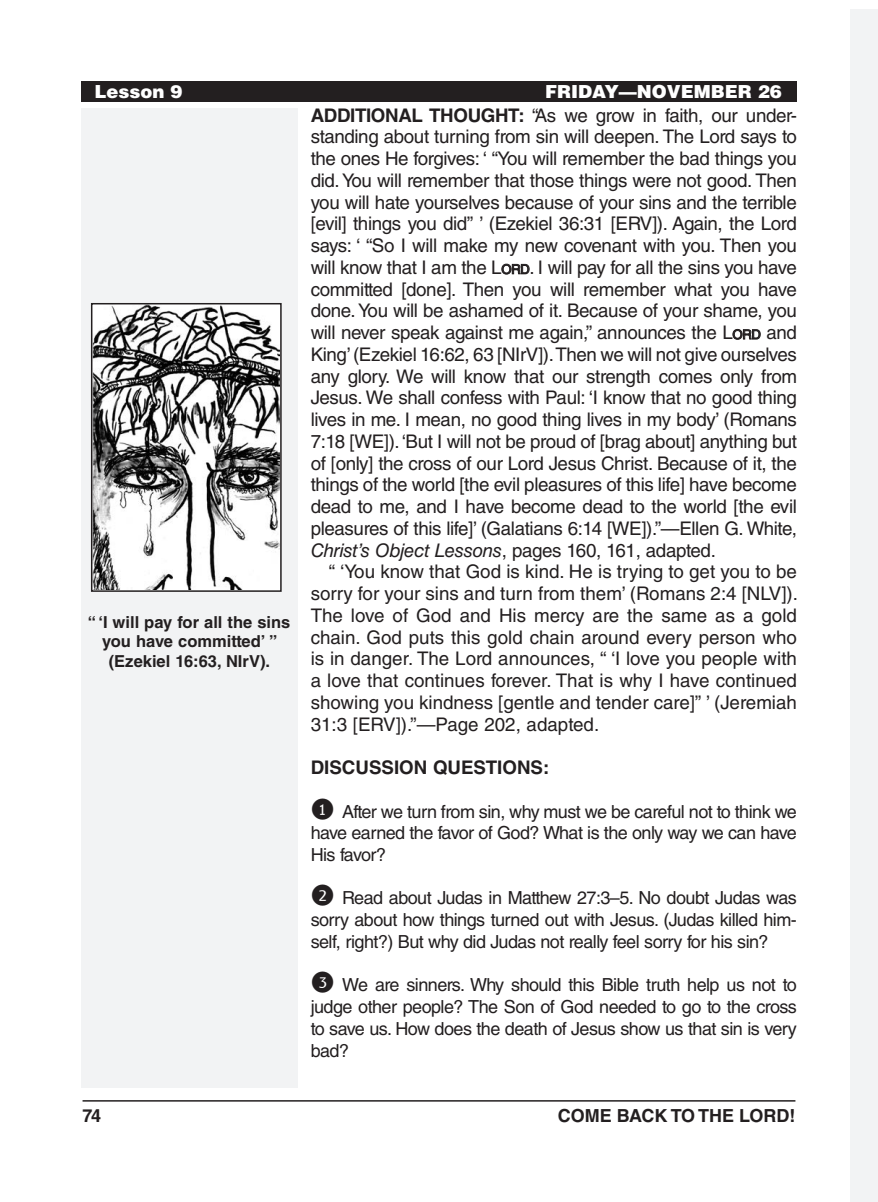
<style>
.page{position:relative;width:878px;height:1202px;background:#fff}
.page>*{position:absolute;margin:0;border:0;box-sizing:border-box;transform-origin:0 0}
.Body_Text_NoIndent{font:18.75px/21.8px "Helvetica LT Std";letter-spacing:-.02em;color:#231f20;text-align:justify}
.Body_Text{font:18.75px/21.8px "Helvetica LT Std";color:#231f20;text-align:justify}
.Body_Text_NoIndent_B{font:700 18.75px "Helvetica LT Std";color:#231f20}
.Friday_Questions{font:18px/21.8px "Helvetica LT Std";letter-spacing:-.03em;color:#231f20;text-align:justify}
.Running_Head_-_Right{font:900 18px "Helvetica LT Std";color:#fff}
.t1{font:700 18px "Helvetica LT Std";color:#231f20}
.Image_Captions{font:700 16.5px/19.5px "Helvetica LT Std";color:#231f20;text-align:center}
.s1{font-weight:700}
.s2{font-size:13.2px}
.s3{font-style:italic}
</style>
<div class="page">
<hr style="left:82px;top:1100px;width:713px;height:1px;background:#231f20">
<div style="left:81px;top:108px;width:216px;height:979px;background:#f2f3f4"></div>
<div style="left:81px;top:81px;width:715px;height:20px;background:#231f20"></div>
<svg style="left:501px;top:264px;width:28px;height:10px"></svg>
<svg style="left:732px;top:329px;width:28px;height:10px"></svg>
<div style="left:850px;top:9px;width:28px;height:1193px;background:#f2f3f4"></div>
<img style="left:94px;top:306px;width:185px;height:283px">
<div style="left:91px;top:303px;width:191px;height:289px;border:2px solid #231f20"></div>
<p class="Running_Head_-_Right" style="left:94px;top:79px;width:90px">Lesson 9</p>
<p class="Running_Head_-_Right" style="left:545px;top:79px;width:238px">FRIDAY—NOVEMBER 26</p>
<p class="Body_Text_NoIndent" style="left:310px;top:104px;width:488px"><span class="s1">ADDITIONAL THOUGHT:</span> “As we grow in faith, our under&shy;standing about turning from sin will deepen. The Lord says to the ones He forgives: ‘ “You will remember the bad things you did. You will remember that those things were not good. Then you will hate yourselves because of your sins and the terrible [evil] things you did” ’ (Ezekiel 36:31 [ERV]). Again, the Lord says: ‘ “So I will make my new covenant with you. Then you will know that I am the L<span class="s2">ORD</span>. I will pay for all the sins you have committed [done]. Then you will remember what you have done. You will be ashamed of it. Because of your shame, you will never speak against me again,” announces the L<span class="s2">ORD</span> and King’ (Ezekiel 16:62, 63 [NIrV]). Then we will not give ourselves any glory. We will know that our strength comes only from Jesus. We shall confess with Paul: ‘I know that no good thing lives in me. I mean, no good thing lives in my body’ (Romans 7:18 [WE]). ‘But I will not be proud of [brag about] anything but of [only] the cross of our Lord Jesus Christ. Because of it, the things of the world [the evil pleasures of this life] have become dead to me, and I have become dead to the world [the evil pleasures of this life]’ (Galatians 6:14 [WE]).”—Ellen G. White, <span class="s3">Christ’s Object Lessons</span>, pages 160, 161, adapted.</p>
<p class="Body_Text" style="left:310px;top:561px;width:489px;text-indent:18px">“ ‘You know that God is kind. He is trying to get you to be sorry for your sins and turn from them’ (Romans 2:4 [NLV]).<br>The love of God and His mercy are the same as a gold chain. God puts this gold chain around every person who is in danger. The Lord announces, “ ‘I love you people with a love that continues forever. That is why I have continued showing you kindness [gentle and tender care]” ’ (Jeremiah 31:3 [ERV]).”—Page 202, adapted.</p>
<p class="Body_Text_NoIndent_B" style="left:310px;top:756px;width:240px">DISCUSSION QUESTIONS:</p>
<p class="Friday_Questions" style="left:310px;top:800px;width:488px;text-indent:31px">After we turn from sin, why must we be careful not to think we have earned the favor of God? What is the only way we can have His favor?</p>
<p class="Friday_Questions" style="left:310px;top:887px;width:488px;text-indent:31px">Read about Judas in Matthew 27:3–5. No doubt Judas was sorry about how things turned out with Jesus. (Judas killed him&shy;self, right?) But why did Judas not really feel sorry for his sin?</p>
<p class="Friday_Questions" style="left:310px;top:974px;width:487px">✓ We are sinners. Why should this Bible truth help us not to judge other people? The Son of God needed to go to the cross to save us. How does the death of Jesus show us that sin is very bad?</p>
<p class="Image_Captions" style="left:88px;top:612px;width:204px">“ ‘I will pay for all the sins you have committed’ ” (Ezekiel 16:63, NIrV).</p>
<p class="t1" style="left:82px;top:1104px;width:20px">74</p>
<p class="t1" style="left:557px;top:1104px;width:239px">COME BACK TO THE LORD!</p>
</div>
